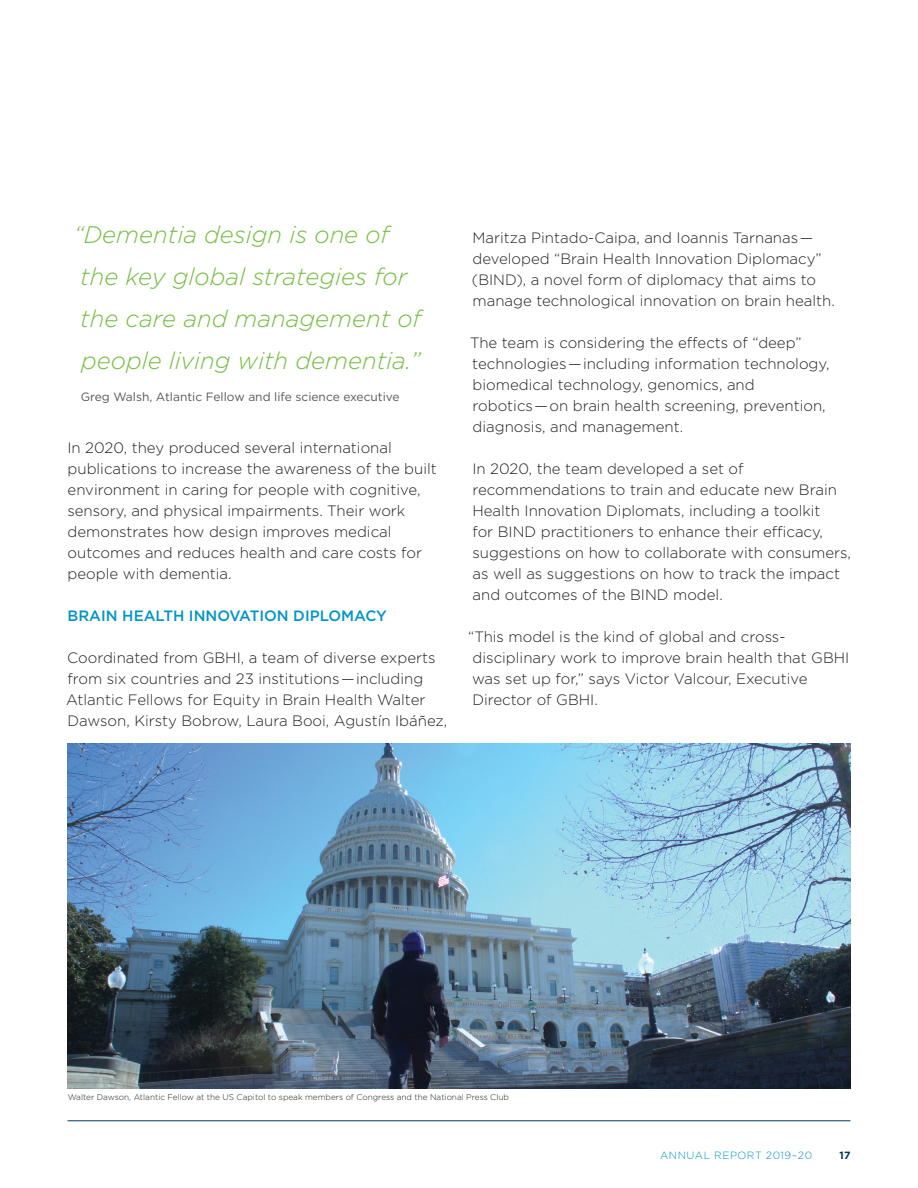
<style>
.page{position:relative;width:918px;height:1188px;background:#fff}
.page>*{position:absolute;margin:0;border:0;box-sizing:border-box;transform-origin:0 0}
.Pull_quote{font:italic 300 24px/42px "Gotham";color:#75be43}
.BODY{font:300 15px/21px "Gotham";color:#231f20}
.BODY_HEADER{font:500 15px "Gotham";color:#0094c8}
.Quote_captions{font:12px "Gotham";color:#57585a}
.t1{font:300 10.5px "Gotham";letter-spacing:.05em;color:#0094c8}
.t2{font:700 10.5px "Gotham";color:#023b5a}
.photo_captions{font:300 8.25px "Gotham";color:#231f20}
</style>
<div class="page">
<hr style="left:68px;top:1120px;width:782px;height:1px;background:#023b5a">
<img style="left:68px;top:744px;width:782px;height:345px">
<p class="Pull_quote" style="left:74px;top:213px;width:349px">“Dementia design is one of the key global strategies for the care and management of people living with dementia.”</p>
<p class="Quote_captions" style="left:81px;top:389px;width:320px">Greg Walsh, Atlantic Fellow and life science executive</p>
<p class="BODY" style="left:67px;top:437px;width:371px">In 2020, they produced several international publications to increase the awareness of the built environment in caring for people with cognitive, sensory, and physical impairments. Their work demonstrates how design improves medical outcomes and reduces health and care costs for people with dementia.</p>
<p class="BODY_HEADER" style="left:68px;top:606px;width:321px">BRAIN HEALTH INNOVATION DIPLOMACY</p>
<p class="BODY" style="left:66px;top:647px;width:383px">Coordinated from GBHI, a team of diverse experts from six countries and 23 institutions—including Atlantic Fellows for Equity in Brain Health Walter Dawson, Kirsty Bobrow, Laura Booi, Agustín Ibáñez,</p>
<p class="BODY" style="left:472px;top:227px;width:364px">Maritza Pintado-Caipa, and Ioannis Tarnanas— developed “Brain Health Innovation Diplomacy” (BIND), a novel form of diplomacy that aims to manage technological innovation on brain health.</p>
<p class="BODY" style="left:470px;top:332px;width:361px">The team is considering the effects of “deep” technologies—including information technology, biomedical technology, genomics, and robotics—on brain health screening, prevention, diagnosis, and management.</p>
<p class="BODY" style="left:472px;top:458px;width:380px">In 2020, the team developed a set of recommendations to train and educate new Brain Health Innovation Diplomats, including a toolkit<br>for BIND practitioners to enhance their efficacy, suggestions on how to collaborate with consumers, as well as suggestions on how to track the impact and outcomes of the BIND model.</p>
<p class="BODY" style="left:468px;top:626px;width:383px">“This model is the kind of global and cross&shy;disciplinary work to improve brain health that GBHI was set up for,” says Victor Valcour, Executive Director of GBHI.</p>
<p class="photo_captions" style="left:68px;top:1092px;width:443px">Walter Dawson, Atlantic Fellow at the US Capitol to speak members of Congress and the National Press Club</p>
<p class="t1" style="left:660px;top:1148px;width:153px">ANNUAL REPORT 2019–20</p>
<p class="t2" style="left:840px;top:1148px;width:12px">17</p>
</div>
